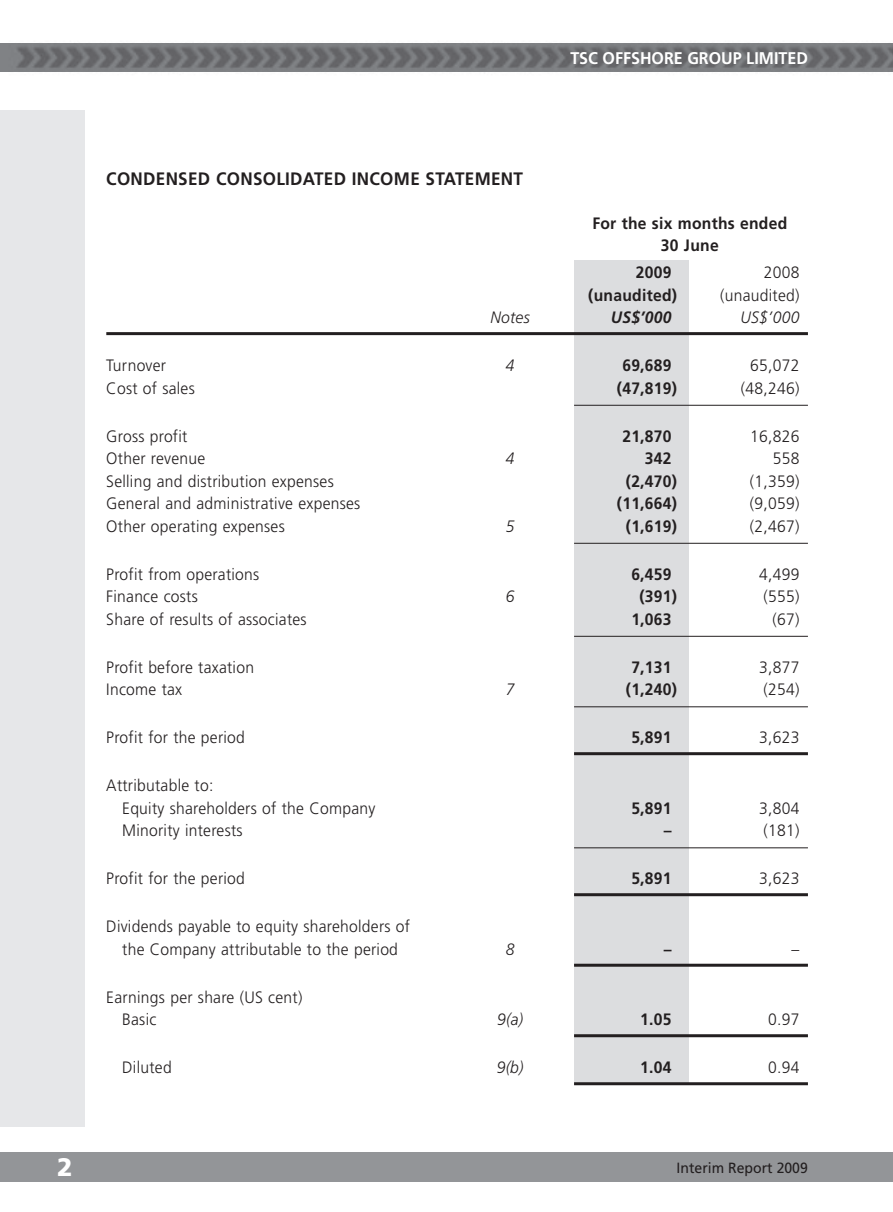
<style>
.page{position:relative;width:893px;height:1212px;background:#fff}
.page>*{position:absolute;margin:0;border:0;box-sizing:border-box;transform-origin:0 0}
.t1{font:900 25.35px "Frutiger LT Std";color:#fff}
.t2{font:700 18px "Frutiger LT Std";letter-spacing:.015em;color:#231f20;scale:.95 1}
.t3{font:700 16.95px "Frutiger LT Std";color:#fff;scale:.95 1}
.t4{font:300 16.5px/22.5px "Frutiger LT Std";letter-spacing:.015em;color:#231f20;scale:.95 1}
.t5{font:700 16.5px/22.5px "Frutiger LT Std";letter-spacing:.015em;color:#231f20;text-align:center;scale:.95 1}
.t6{font:italic 300 16.5px "Frutiger LT Std";letter-spacing:.015em;color:#231f20;scale:.95 1}
.t7{font:italic 700 16.5px "Frutiger LT Std";color:#231f20;scale:.95 1}
.t8{font:14.85px "Frutiger LT Std";color:#231f20;scale:.95 1}
</style>
<div class="page">
<img style="left:0;top:44px;width:893px;height:27px">
<div style="left:0;top:111px;width:85px;height:1016px;background:#e6e7e9"></div>
<div style="left:0;top:1152px;width:893px;height:30px;background:#939598"></div>
<div style="left:574px;top:260px;width:115px;height:824px;background:#dcdddf"></div>
<hr style="left:106px;top:332px;width:702px;height:3px;background:#231f20">
<hr style="left:574px;top:405px;width:234px;height:1px;background:#231f20">
<hr style="left:574px;top:543px;width:234px;height:1px;background:#231f20">
<hr style="left:574px;top:636px;width:234px;height:1px;background:#231f20">
<hr style="left:574px;top:706px;width:234px;height:1px;background:#231f20">
<hr style="left:574px;top:752px;width:234px;height:3px;background:#231f20">
<hr style="left:574px;top:847px;width:234px;height:1px;background:#231f20">
<hr style="left:574px;top:893px;width:234px;height:3px;background:#231f20">
<hr style="left:574px;top:964px;width:234px;height:3px;background:#231f20">
<hr style="left:574px;top:1034px;width:234px;height:3px;background:#231f20">
<hr style="left:574px;top:1082px;width:234px;height:3px;background:#231f20">
<p class="t2" style="left:106px;top:172px;width:440px">CONDENSED CONSOLIDATED INCOME STATEMENT</p>
<p class="t3" style="left:570px;top:52px;width:252px">TSC OFFSHORE GROUP LIMITED</p>
<p class="t5" style="left:592px;top:214px;width:207px">For the six months ended<br>30 June</p>
<p class="t5" style="left:636px;top:263px;width:39px">2009</p>
<p class="t4" style="left:764px;top:263px;width:39px">2008</p>
<p class="t5" style="left:588px;top:286px;width:95px">(unaudited)</p>
<p class="t4" style="left:720px;top:285px;width:85px">(unaudited)</p>
<p class="t6" style="left:490px;top:308px;width:43px">Notes</p>
<p class="t7" style="left:611px;top:312px;width:66px">US$’000</p>
<p class="t6" style="left:740px;top:308px;width:64px">US$’000</p>
<p class="t4" style="left:106px;top:356px;width:65px">Turnover</p>
<p class="t6" style="left:506px;top:356px;width:11px">4</p>
<p class="t5" style="left:622px;top:356px;width:53px">69,689</p>
<p class="t4" style="left:750px;top:356px;width:53px">65,072</p>
<p class="t4" style="left:106px;top:378px;width:95px">Cost of sales</p>
<p class="t5" style="left:617px;top:379px;width:65px">(47,819)</p>
<p class="t4" style="left:741px;top:378px;width:63px">(48,246)</p>
<p class="t4" style="left:106px;top:426px;width:87px">Gross profit</p>
<p class="t5" style="left:622px;top:427px;width:53px">21,870</p>
<p class="t4" style="left:750px;top:426px;width:53px">16,826</p>
<p class="t4" style="left:106px;top:449px;width:106px">Other revenue</p>
<p class="t6" style="left:506px;top:449px;width:11px">4</p>
<p class="t5" style="left:645px;top:449px;width:30px">342</p>
<p class="t4" style="left:773px;top:449px;width:30px">558</p>
<p class="t4" style="left:106px;top:471px;width:241px">Selling and distribution expenses</p>
<p class="t5" style="left:626px;top:472px;width:55px">(2,470)</p>
<p class="t4" style="left:750px;top:471px;width:54px">(1,359)</p>
<p class="t4" style="left:106px;top:494px;width:269px">General and administrative expenses</p>
<p class="t5" style="left:617px;top:494px;width:65px">(11,664)</p>
<p class="t4" style="left:750px;top:494px;width:54px">(9,059)</p>
<p class="t4" style="left:106px;top:516px;width:189px">Other operating expenses</p>
<p class="t6" style="left:506px;top:516px;width:11px">5</p>
<p class="t5" style="left:626px;top:517px;width:55px">(1,619)</p>
<p class="t4" style="left:750px;top:516px;width:54px">(2,467)</p>
<p class="t4" style="left:106px;top:564px;width:163px">Profit from operations</p>
<p class="t5" style="left:631px;top:565px;width:44px">6,459</p>
<p class="t4" style="left:759px;top:564px;width:44px">4,499</p>
<p class="t4" style="left:106px;top:587px;width:98px">Finance costs</p>
<p class="t6" style="left:506px;top:587px;width:11px">6</p>
<p class="t5" style="left:639px;top:587px;width:41px">(391)</p>
<p class="t4" style="left:763px;top:587px;width:39px">(555)</p>
<p class="t4" style="left:106px;top:609px;width:212px">Share of results of associates</p>
<p class="t5" style="left:631px;top:610px;width:44px">1,063</p>
<p class="t4" style="left:772px;top:609px;width:30px">(67)</p>
<p class="t4" style="left:106px;top:657px;width:157px">Profit before taxation</p>
<p class="t5" style="left:631px;top:658px;width:44px">7,131</p>
<p class="t4" style="left:759px;top:657px;width:44px">3,877</p>
<p class="t4" style="left:106px;top:680px;width:81px">Income tax</p>
<p class="t6" style="left:506px;top:680px;width:11px">7</p>
<p class="t5" style="left:626px;top:680px;width:55px">(1,240)</p>
<p class="t4" style="left:763px;top:680px;width:39px">(254)</p>
<p class="t4" style="left:106px;top:728px;width:147px">Profit for the period</p>
<p class="t5" style="left:631px;top:728px;width:44px">5,891</p>
<p class="t4" style="left:759px;top:728px;width:44px">3,623</p>
<p class="t4" style="left:122px;top:776px;width:268px;text-indent:-16px">Attributable to:<br>Equity shareholders of the Company</p>
<p class="t5" style="left:631px;top:799px;width:44px">5,891</p>
<p class="t4" style="left:759px;top:798px;width:44px">3,804</p>
<p class="t4" style="left:122px;top:821px;width:128px">Minority interests</p>
<p class="t5" style="left:664px;top:821px;width:10px">–</p>
<p class="t4" style="left:763px;top:821px;width:39px">(181)</p>
<p class="t4" style="left:106px;top:869px;width:147px">Profit for the period</p>
<p class="t5" style="left:631px;top:869px;width:44px">5,891</p>
<p class="t4" style="left:759px;top:869px;width:44px">3,623</p>
<p class="t4" style="left:106px;top:917px;width:321px;text-align:center">Dividends payable to equity shareholders of the Company attributable to the period</p>
<p class="t6" style="left:506px;top:939px;width:11px">8</p>
<p class="t5" style="left:664px;top:940px;width:10px">–</p>
<p class="t4" style="left:792px;top:939px;width:10px">–</p>
<p class="t4" style="left:122px;top:987px;width:191px;text-indent:-16px">Earnings per share (US cent)<br>Basic</p>
<p class="t6" style="left:497px;top:1010px;width:29px">9(a)</p>
<p class="t5" style="left:640px;top:1010px;width:34px">1.05</p>
<p class="t4" style="left:768px;top:1010px;width:34px">0.97</p>
<p class="t4" style="left:122px;top:1058px;width:54px">Diluted</p>
<p class="t6" style="left:497px;top:1058px;width:30px">9(b)</p>
<p class="t5" style="left:640px;top:1058px;width:34px">1.04</p>
<p class="t4" style="left:768px;top:1058px;width:34px">0.94</p>
<h1 class="t1" style="left:57px;top:1158px;width:17px">2</h1>
<p class="t8" style="left:677px;top:1162px;width:140px">Interim Report 2009</p>
</div>
